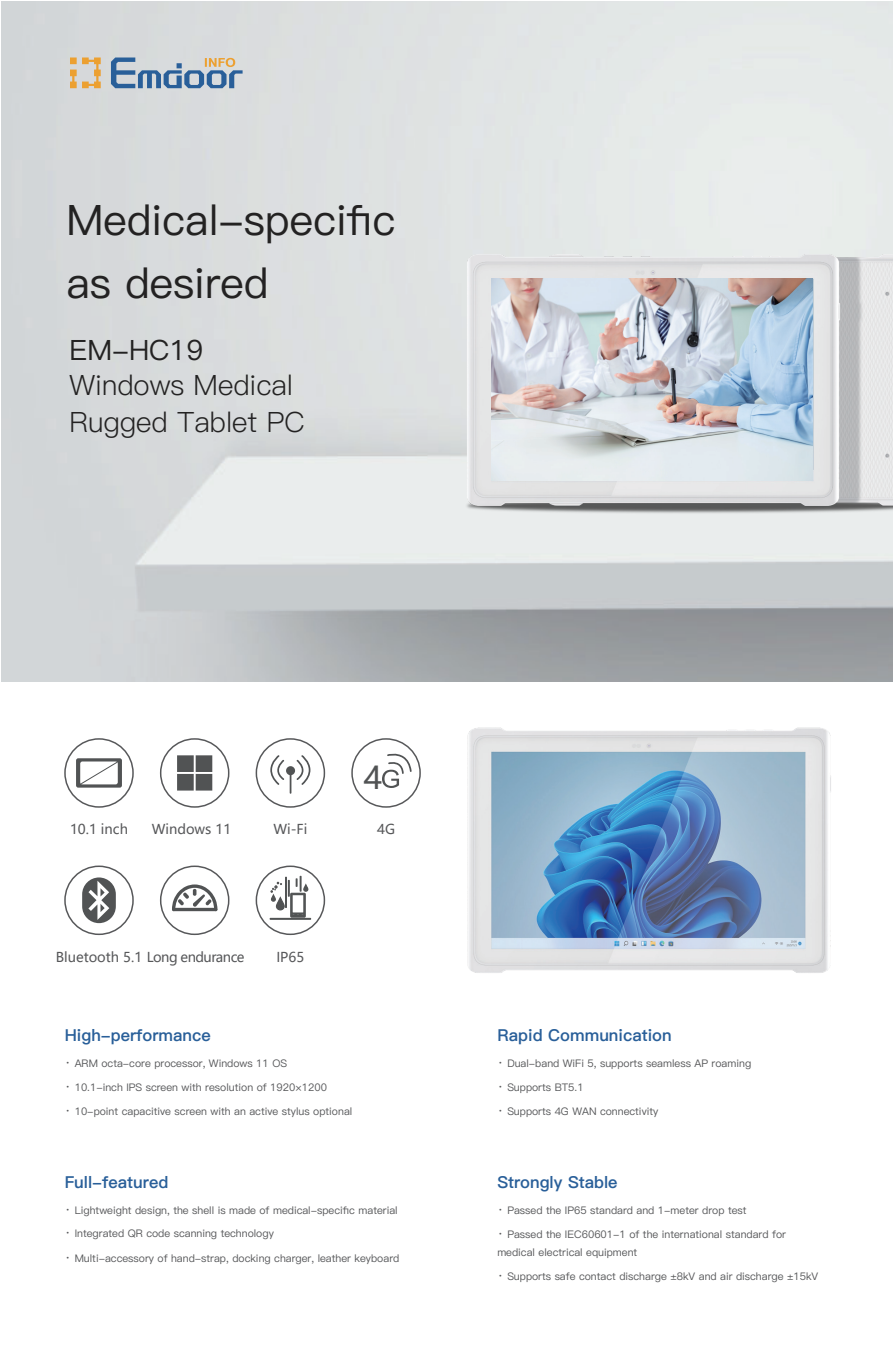
<style>
.page{position:relative;width:893px;height:1361px;background:#fff}
.page>*{position:absolute;margin:0;border:0;box-sizing:border-box;transform-origin:0 0}
.t1{font:42px/63.2px "Ping Fang SC Medium";color:#232222}
.t2{font:31.2px "Microsoft Ya Hei";color:#515354}
.t3{font:28.05px/36.8px "Ping Fang SC Regular";color:#232222}
.t4{font:28.05px "Ping Fang SC Medium";color:#232222}
.t5{font:16.5px "Ping Fang SC Heavy";color:#295f99}
.t6{font:13.5px "Microsoft Ya Hei";color:#57585a}
.t7{font:13.5px "Microsoft Ya Hei";letter-spacing:-.04em;color:#57585a}
.t8{font:10.5px/18px "Ping Fang SC Medium";color:#57585a}
.s1{font-size:12px}
</style>
<div class="page">
<svg style="left:111px;top:57px;width:132px;height:31px;background:#9aacbe"></svg>
<svg style="left:70px;top:57px;width:31px;height:31px"></svg>
<img style="left:448px;top:244px;width:445px;height:271px">
<img style="left:416px;top:727px;width:415px;height:246px">
<div style="left:64px;top:738px;width:70px;height:70px;border:2px solid #57585a;border-radius:50%"></div>
<div style="left:160px;top:738px;width:69px;height:70px;border:2px solid #57585a;border-radius:50%"></div>
<div style="left:256px;top:738px;width:69px;height:70px;border:2px solid #57585a;border-radius:50%"></div>
<div style="left:351px;top:738px;width:70px;height:70px;border:2px solid #57585a;border-radius:50%"></div>
<div style="left:64px;top:865px;width:70px;height:70px;border:2px solid #57585a;border-radius:50%"></div>
<div style="left:160px;top:865px;width:69px;height:70px;border:2px solid #57585a;border-radius:50%"></div>
<div style="left:256px;top:865px;width:69px;height:70px;border:2px solid #57585a;border-radius:50%"></div>
<svg style="left:82px;top:877px;width:34px;height:46px"></svg>
<div style="left:286px;top:766px;width:9px;height:9px;background:#515354;border-radius:50%"></div>
<svg style="left:290px;top:775px;width:1px;height:18px"></svg>
<svg style="left:270px;top:755px;width:14px;height:30px"></svg>
<svg style="left:297px;top:755px;width:14px;height:30px"></svg>
<svg style="left:382px;top:752px;width:30px;height:36px"></svg>
<svg style="left:172px;top:884px;width:45px;height:27px"></svg>
<svg style="left:270px;top:876px;width:41px;height:44px"></svg>
<div style="left:76px;top:758px;width:46px;height:29px;background:#515354;border-radius:2px"></div>
<svg style="left:80px;top:761px;width:38px;height:23px"></svg>
<svg style="left:81px;top:762px;width:37px;height:22px"></svg>
<svg style="left:177px;top:755px;width:35px;height:35px"></svg>
<img style="left:491px;top:279px;width:321px;height:202px">
<h1 class="t1" style="left:66px;top:189px;width:330px">Medical-specific as desired</h1>
<h3 class="t4" style="left:69px;top:334px;width:135px">EM-HC19</h3>
<h3 class="t3" style="left:69px;top:367px;width:237px">Windows Medical<br>Rugged Tablet PC</h3>
<h2 class="t2" style="left:364px;top:756px;width:20px">4</h2>
<p class="t6" style="left:70px;top:820px;width:59px">10.1 inch</p>
<p class="t6" style="left:152px;top:820px;width:81px">Windows 11</p>
<p class="t6" style="left:273px;top:820px;width:35px">Wi-Fi</p>
<p class="t6" style="left:377px;top:820px;width:19px">4G</p>
<p class="t7" style="left:56px;top:948px;width:190px">Bluetooth 5.1 Long endurance</p>
<p class="t6" style="left:276px;top:948px;width:30px">IP65</p>
<h3 class="t5" style="left:65px;top:1025px;width:148px">High-performance</h3>
<p class="t8" style="left:65px;top:1054px;width:224px"><span class="s1">·</span> ARM octa-core processor, Windows 11 OS</p>
<p class="t8" style="left:65px;top:1078px;width:264px"><span class="s1">·</span> 10.1-inch IPS screen with resolution of 1920×1200</p>
<p class="t8" style="left:65px;top:1102px;width:289px"><span class="s1">·</span> 10-point capacitive screen with an active stylus optional</p>
<h3 class="t5" style="left:497px;top:1025px;width:176px">Rapid Communication</h3>
<p class="t8" style="left:497px;top:1054px;width:255px"><span class="s1">·</span> Dual-band WiFi 5, supports seamless AP roaming</p>
<p class="t8" style="left:497px;top:1078px;width:88px"><span class="s1">·</span> Supports BT5.1</p>
<p class="t8" style="left:497px;top:1102px;width:162px"><span class="s1">·</span> Supports 4G WAN connectivity</p>
<h3 class="t5" style="left:65px;top:1172px;width:105px">Full-featured</h3>
<h3 class="t5" style="left:497px;top:1172px;width:122px">Strongly Stable</h3>
<p class="t8" style="left:65px;top:1201px;width:334px"><span class="s1">·</span> Lightweight design, the shell is made of medical-specific material</p>
<p class="t8" style="left:65px;top:1224px;width:211px"><span class="s1">·</span> Integrated QR code scanning technology</p>
<p class="t8" style="left:65px;top:1249px;width:336px"><span class="s1">·</span> Multi-accessory of hand-strap, docking charger, leather keyboard</p>
<p class="t8" style="left:497px;top:1201px;width:251px"><span class="s1">·</span> Passed the IP65 standard and 1-meter drop test</p>
<p class="t8" style="left:497px;top:1225px;width:290px"><span class="s1">·</span> Passed the IEC60601-1 of the international standard for medical electrical equipment</p>
<p class="t8" style="left:497px;top:1267px;width:322px"><span class="s1">·</span> Supports safe contact discharge ±8kV and air discharge ±15kV</p>
</div>
